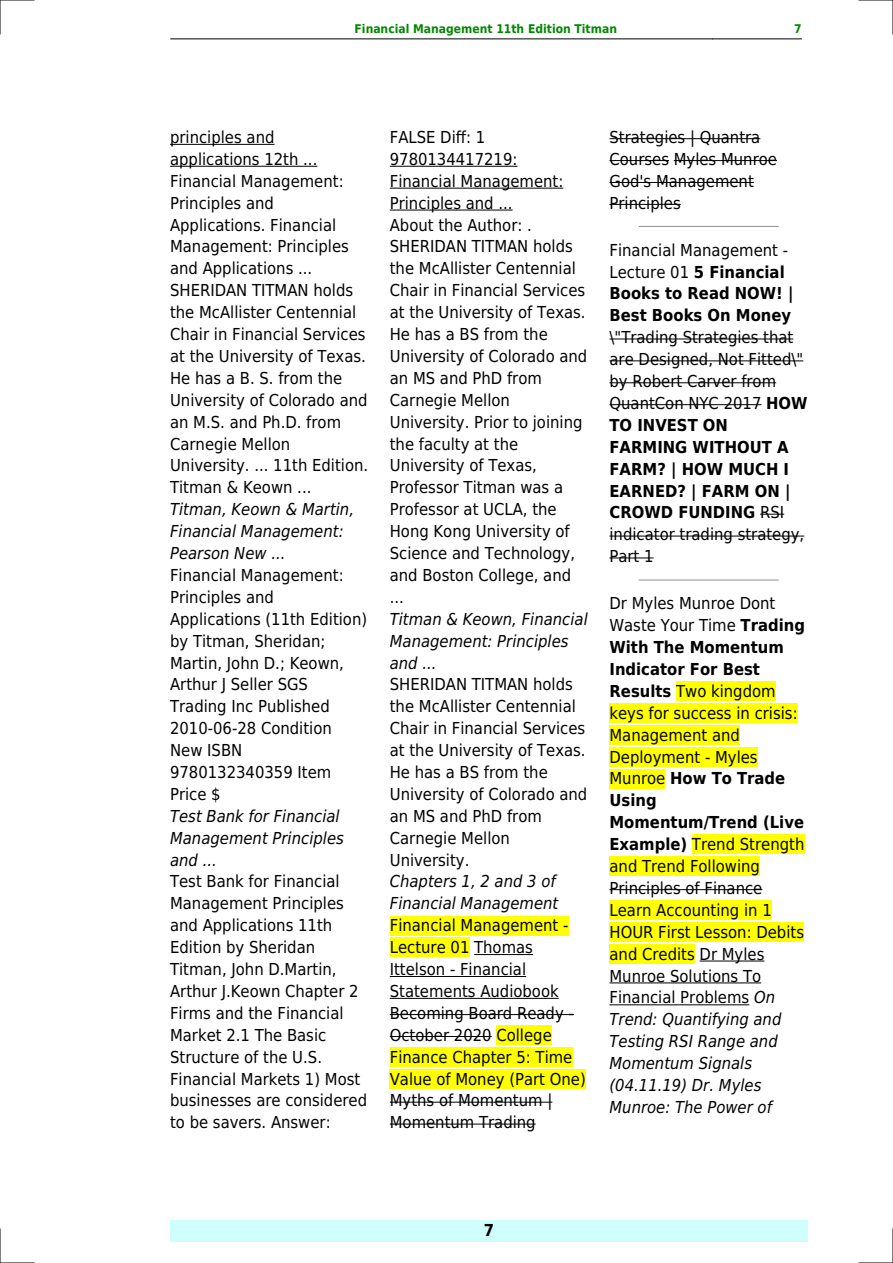
<style>
.page{position:relative;width:893px;height:1263px;background:#fff}
.page>*{position:absolute;margin:0;border:0;box-sizing:border-box;transform-origin:0 0}
.t1{font:16.5px/21.9px "DejaVu Sans Condensed";color:#000}
.t2{font:italic 16.5px/21.9px "DejaVu Sans Condensed";color:#000}
.t3{font:700 16.5px/21.9px "DejaVu Sans Condensed";color:#000}
.t4{font:700 12px "DejaVu Sans Condensed";color:#080}
.s1{font-weight:400}
.s2{font-weight:700}
.s3{font-style:italic}
</style>
<div class="page">
<hr style="left:170px;top:39px;width:89px;height:1px;background:#000">
<hr style="left:260px;top:39px;width:452px;height:1px;background:#000">
<hr style="left:712px;top:39px;width:89px;height:1px;background:#000">
<div style="left:170px;top:1220px;width:638px;height:22px;background:#cffffc"></div>
<hr style="left:170px;top:144px;width:104px;height:1px;background:#000">
<hr style="left:170px;top:166px;width:147px;height:1px;background:#000">
<hr style="left:390px;top:166px;width:127px;height:1px;background:#000">
<hr style="left:390px;top:188px;width:173px;height:1px;background:#000">
<hr style="left:390px;top:210px;width:123px;height:1px;background:#000">
<div style="left:390px;top:916px;width:178px;height:19px;background:#ff0"></div>
<div style="left:390px;top:938px;width:79px;height:19px;background:#ff0"></div>
<hr style="left:474px;top:954px;width:59px;height:1px;background:#000">
<hr style="left:390px;top:976px;width:136px;height:1px;background:#000">
<hr style="left:390px;top:998px;width:169px;height:1px;background:#000">
<hr style="left:390px;top:1014px;width:184px;height:1px;background:#000">
<hr style="left:390px;top:1036px;width:102px;height:1px;background:#000">
<div style="left:496px;top:1025px;width:56px;height:20px;background:#ff0"></div>
<div style="left:390px;top:1047px;width:182px;height:19px;background:#ff0"></div>
<div style="left:390px;top:1069px;width:196px;height:19px;background:#ff0"></div>
<hr style="left:390px;top:1102px;width:162px;height:1px;background:#000">
<hr style="left:390px;top:1124px;width:146px;height:1px;background:#000">
<hr style="left:609px;top:138px;width:151px;height:1px;background:#000">
<hr style="left:609px;top:160px;width:60px;height:1px;background:#000">
<hr style="left:674px;top:160px;width:103px;height:1px;background:#000">
<hr style="left:609px;top:182px;width:145px;height:1px;background:#000">
<hr style="left:609px;top:204px;width:72px;height:1px;background:#000">
<hr style="left:639px;top:226px;width:139px;height:1px;background:#999">
<hr style="left:609px;top:339px;width:184px;height:1px;background:#000">
<hr style="left:609px;top:360px;width:194px;height:1px;background:#000">
<hr style="left:609px;top:382px;width:167px;height:1px;background:#000">
<hr style="left:609px;top:404px;width:152px;height:1px;background:#000">
<svg style="left:760px;top:514px;width:24px;height:1px"></svg>
<hr style="left:609px;top:536px;width:195px;height:1px;background:#000">
<hr style="left:609px;top:557px;width:45px;height:1px;background:#000">
<hr style="left:639px;top:579px;width:139px;height:2px;background:#999">
<div style="left:676px;top:681px;width:100px;height:20px;background:#ff0"></div>
<div style="left:609px;top:703px;width:189px;height:20px;background:#ff0"></div>
<div style="left:609px;top:725px;width:131px;height:19px;background:#ff0"></div>
<div style="left:609px;top:747px;width:149px;height:19px;background:#ff0"></div>
<div style="left:609px;top:769px;width:56px;height:19px;background:#ff0"></div>
<div style="left:692px;top:835px;width:112px;height:19px;background:#ff0"></div>
<div style="left:609px;top:857px;width:151px;height:19px;background:#ff0"></div>
<hr style="left:609px;top:889px;width:153px;height:1px;background:#000">
<div style="left:609px;top:900px;width:163px;height:20px;background:#ff0"></div>
<div style="left:609px;top:922px;width:195px;height:20px;background:#ff0"></div>
<div style="left:609px;top:944px;width:86px;height:19px;background:#ff0"></div>
<hr style="left:700px;top:961px;width:64px;height:1px;background:#000">
<hr style="left:609px;top:982px;width:152px;height:1px;background:#000">
<hr style="left:609px;top:1004px;width:140px;height:1px;background:#000">
<hr style="left:0;top:0;width:34px;height:1px;background:#000">
<hr style="left:859px;top:0;width:34px;height:1px;background:#000">
<hr style="left:0;top:1262px;width:34px;height:1px;background:#000">
<hr style="left:859px;top:1262px;width:34px;height:1px;background:#000">
<hr style="left:0;top:0;width:1px;height:34px;background:#000">
<hr style="left:0;top:1229px;width:1px;height:34px;background:#000">
<hr style="left:892px;top:0;width:1px;height:34px;background:#000">
<hr style="left:892px;top:1229px;width:1px;height:34px;background:#000">
<p class="t4" style="left:355px;top:21px;width:264px">Financial Management 11th Edition Titman</p>
<p class="t4" style="left:794px;top:21px;width:9px">7</p>
<p class="t1" style="left:170px;top:126px;width:200px">principles and applications 12th ...<br>Financial Management:<br>Principles and<br>Applications. Financial<br>Management: Principles and Applications ...<br>SHERIDAN TITMAN holds the McAllister Centennial<br>Chair in Financial Services at the University of Texas.<br>He has a B. S. from the<br>University of Colorado and an M.S. and Ph.D. from<br>Carnegie Mellon<br>University. ... 11th Edition.<br>Titman &amp; Keown ...</p>
<p class="t2" style="left:170px;top:498px;width:185px">Titman, Keown &amp; Martin,<br>Financial Management:<br>Pearson New ...</p>
<p class="t1" style="left:170px;top:564px;width:199px">Financial Management:<br>Principles and<br>Applications (11th Edition) by Titman, Sheridan;<br>Martin, John D.; Keown,<br>Arthur J Seller SGS<br>Trading Inc Published<br>2010-06-28 Condition<br>New ISBN<br>9780132340359 Item<br>Price $</p>
<p class="t2" style="left:170px;top:805px;width:175px">Test Bank for Financial<br>Management Principles and ...</p>
<p class="t1" style="left:170px;top:871px;width:199px">Test Bank for Financial<br>Management Principles and Applications 11th<br>Edition by Sheridan<br>Titman, John D.Martin,<br>Arthur J.Keown Chapter 2<br>Firms and the Financial<br>Market 2.1 The Basic<br>Structure of the U.S.<br>Financial Markets 1) Most businesses are considered to be savers. Answer:</p>
<p class="t1" style="left:390px;top:126px;width:199px">FALSE Diff: 1<br>9780134417219:<br>Financial Management:<br>Principles and ...<br>About the Author: .<br>SHERIDAN TITMAN holds the McAllister Centennial<br>Chair in Financial Services at the University of Texas.<br>He has a BS from the<br>University of Colorado and an MS and PhD from<br>Carnegie Mellon<br>University. Prior to joining the faculty at the<br>University of Texas,<br>Professor Titman was a<br>Professor at UCLA, the<br>Hong Kong University of<br>Science and Technology, and Boston College, and ...</p>
<p class="t2" style="left:390px;top:608px;width:199px">Titman &amp; Keown, Financial<br>Management: Principles and ...</p>
<p class="t1" style="left:390px;top:674px;width:199px">SHERIDAN TITMAN holds the McAllister Centennial<br>Chair in Financial Services at the University of Texas.<br>He has a BS from the<br>University of Colorado and an MS and PhD from<br>Carnegie Mellon<br>University.</p>
<p class="t2" style="left:390px;top:871px;width:170px">Chapters 1, 2 and 3 of<br>Financial Management</p>
<p class="t1" style="left:390px;top:914px;width:198px">Financial Management -<br>Lecture 01 Thomas<br>Ittelson - Financial<br>Statements Audiobook<br>Becoming Board Ready -<br>October 2020 College<br>Finance Chapter 5: Time<br>Value of Money (Part One)<br>Myths of Momentum |<br>Momentum Trading</p>
<p class="t1" style="left:609px;top:126px;width:169px">Strategies | Quantra<br>Courses Myles Munroe<br>God's Management<br>Principles</p>
<p class="t3" style="left:609px;top:239px;width:186px"><span class="s1">Financial Management -<br>Lecture 01</span> 5 Financial<br>Books to Read NOW! |<br>Best Books On Money</p>
<p class="t1" style="left:609px;top:327px;width:200px">\"Trading Strategies that are Designed, Not Fitted\" by Robert Carver from<br>QuantCon NYC 2017 <span class="s2">HOW<br>TO INVEST ON<br>FARMING WITHOUT A<br>FARM? | HOW MUCH I<br>EARNED? | FARM ON |<br>CROWD FUNDING</span> RSI indicator trading strategy,<br>Part 1</p>
<p class="t1" style="left:609px;top:593px;width:197px">Dr Myles Munroe Dont<br>Waste Your Time <span class="s2">Trading<br>With The Momentum<br>Indicator For Best<br>Results</span> Two kingdom keys for success in crisis:<br>Management and<br>Deployment - Myles<br>Munroe <span class="s2">How To Trade<br>Using<br>Momentum/Trend (Live<br>Example)</span> Trend Strength and Trend Following<br>Principles of Finance<br>Learn Accounting in 1<br>HOUR First Lesson: Debits and Credits Dr Myles<br>Munroe Solutions To<br>Financial Problems <span class="s3">On<br>Trend: Quantifying and<br>Testing RSI Range and<br>Momentum Signals (04.11.19) Dr. Myles<br>Munroe: The Power of</span></p>
<p class="t3" style="left:484px;top:1220px;width:12px">7</p>
</div>
